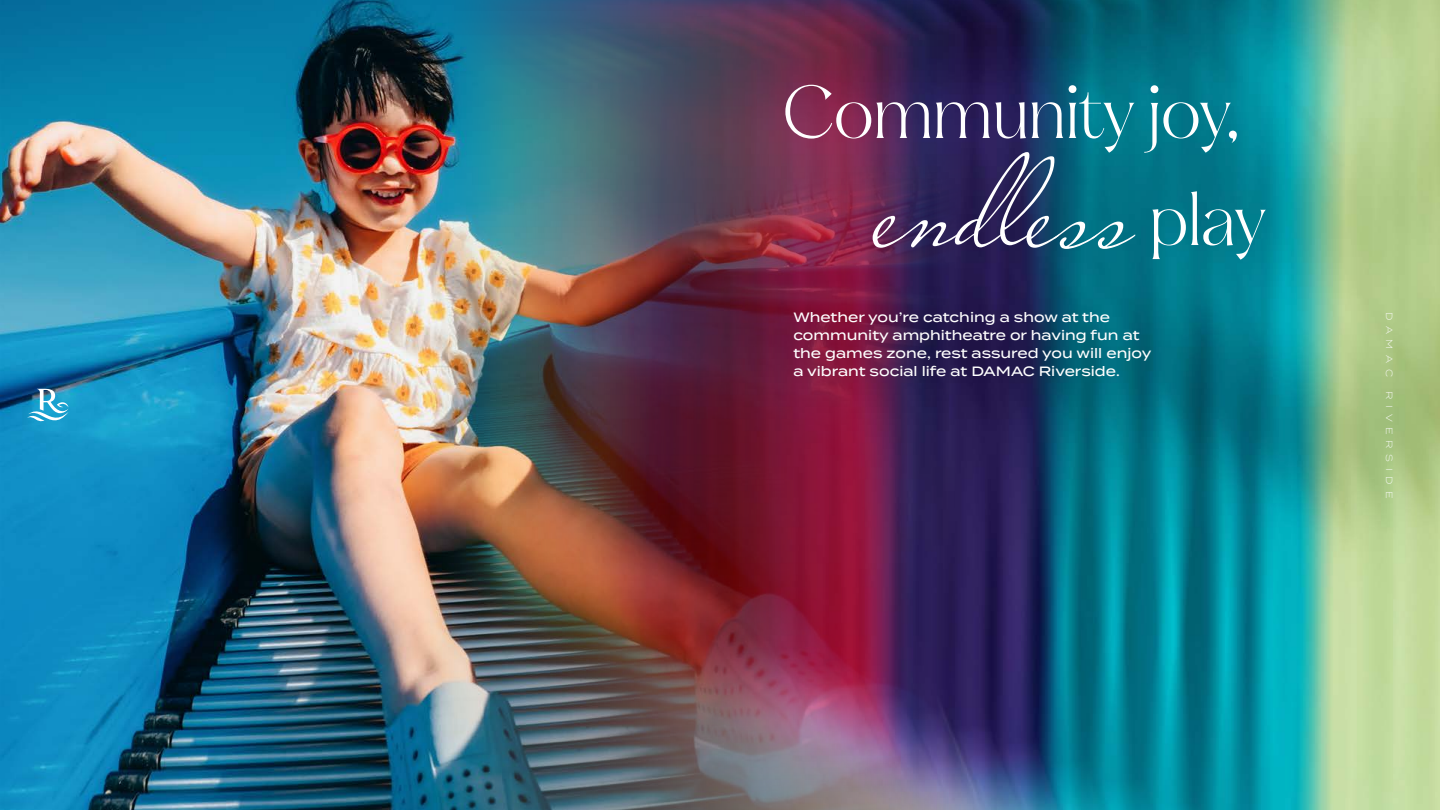
<style>
.page{position:relative;width:1440px;height:810px;background:#fff}
.page>*{position:absolute;margin:0;border:0;box-sizing:border-box;transform-origin:0 0}
.t1{font:130.12px "Miss Le Gatees";color:#fff}
.t2{font:71.62px "Calming";letter-spacing:-.02em;color:#fff}
.t3{font:500 13.5px/18px "Termina";color:#fff}
.t4{font:300 9px "Termina";letter-spacing:.64em;color:#fff}
</style>
<div class="page">
<img style="left:0;top:0;width:340px;height:810px">
<img style="left:340px;top:0;width:1100px;height:810px">
<svg style="left:27px;top:389px;width:42px;height:36px;background:#4ea9cb"></svg>
<h2 class="t2" style="left:782px;top:72px;width:458px">Community joy,</h2>
<h1 class="t1" style="left:873px;top:124px;width:262px">endless</h1>
<h2 class="t2" style="left:1149px;top:179px;width:120px">play</h2>
<p class="t3" style="left:793px;top:308px;width:360px">Whether you’re catching a show at the community amphitheatre or having fun at the games zone, rest assured you will enjoy a vibrant social life at DAMAC Riverside.</p>
<p class="t4" style="left:1396px;top:312px;width:66px;rotate:90deg">DAMAC</p>
<p class="t4" style="left:1396px;top:391px;width:109px;rotate:90deg">RIVERSIDE</p>
</div>
